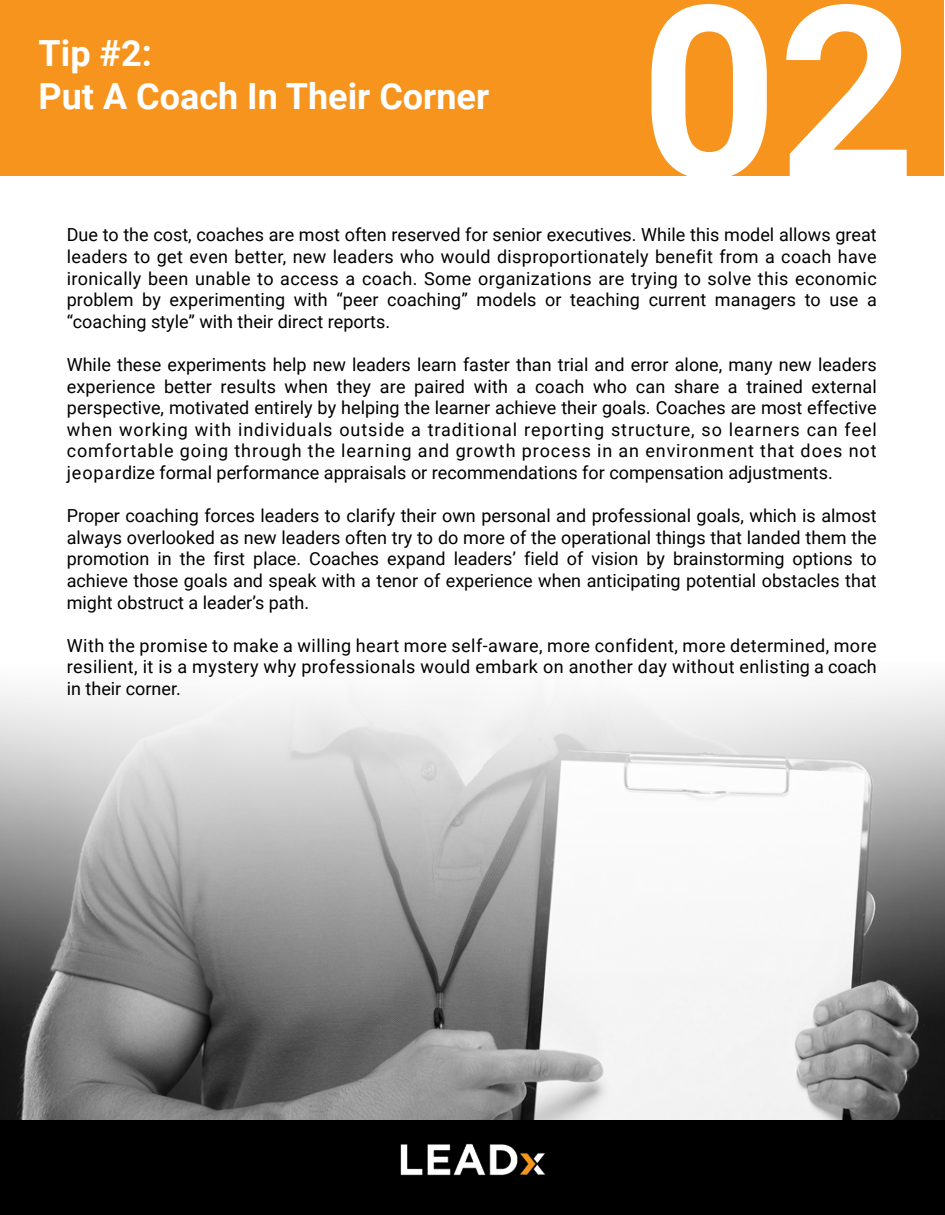
<style>
.page{position:relative;width:945px;height:1215px;background:#fff}
.page>*{position:absolute;margin:0;border:0;box-sizing:border-box;transform-origin:0 0}
.t1{font:700 240px "Roboto";color:#fff}
.t2{font:700 36px/43.2px "Roboto";color:#fff}
.t3{font:18px/21.6px "Roboto";color:#000;text-align:justify}
</style>
<div class="page">
<img style="left:0;top:684px;width:944px;height:436px">
<div style="left:0;top:1120px;width:945px;height:95px;background:#000"></div>
<img style="left:400px;top:1143px;width:145px;height:33px">
<div style="left:0;top:0;width:944px;height:176px;background:#f7941d"></div>
<h2 class="t2" style="left:39px;top:30px;width:452px">Tip #2:<br>Put A Coach In Their Corner</h2>
<h1 class="t1" style="left:640px;top:-76px;width:277px">02</h1>
<p class="t3" style="left:67px;top:223px;width:812px">Due to the cost, coaches are most often reserved for senior executives. While this model allows great leaders to get even better, new leaders who would disproportionately benefit from a coach have ironically been unable to access a coach. Some organizations are trying to solve this economic problem by experimenting with “peer coaching” models or teaching current managers to use a “coaching style” with their direct reports.</p>
<p class="t3" style="left:67px;top:353px;width:812px">While these experiments help new leaders learn faster than trial and error alone, many new leaders experience better results when they are paired with a coach who can share a trained external perspective, motivated entirely by helping the learner achieve their goals. Coaches are most effective when working with individuals outside a traditional reporting structure, so learners can feel comfortable going through the learning and growth process in an environment that does not jeopardize formal performance appraisals or recommendations for compensation adjustments.</p>
<p class="t3" style="left:67px;top:504px;width:812px">Proper coaching forces leaders to clarify their own personal and professional goals, which is almost always overlooked as new leaders often try to do more of the operational things that landed them the promotion in the first place. Coaches expand leaders’ field of vision by brainstorming options to achieve those goals and speak with a tenor of experience when anticipating potential obstacles that might obstruct a leader’s path.</p>
<p class="t3" style="left:67px;top:634px;width:812px">With the promise to make a willing heart more self-aware, more confident, more determined, more resilient, it is a mystery why professionals would embark on another day without enlisting a coach in their corner.</p>
</div>
